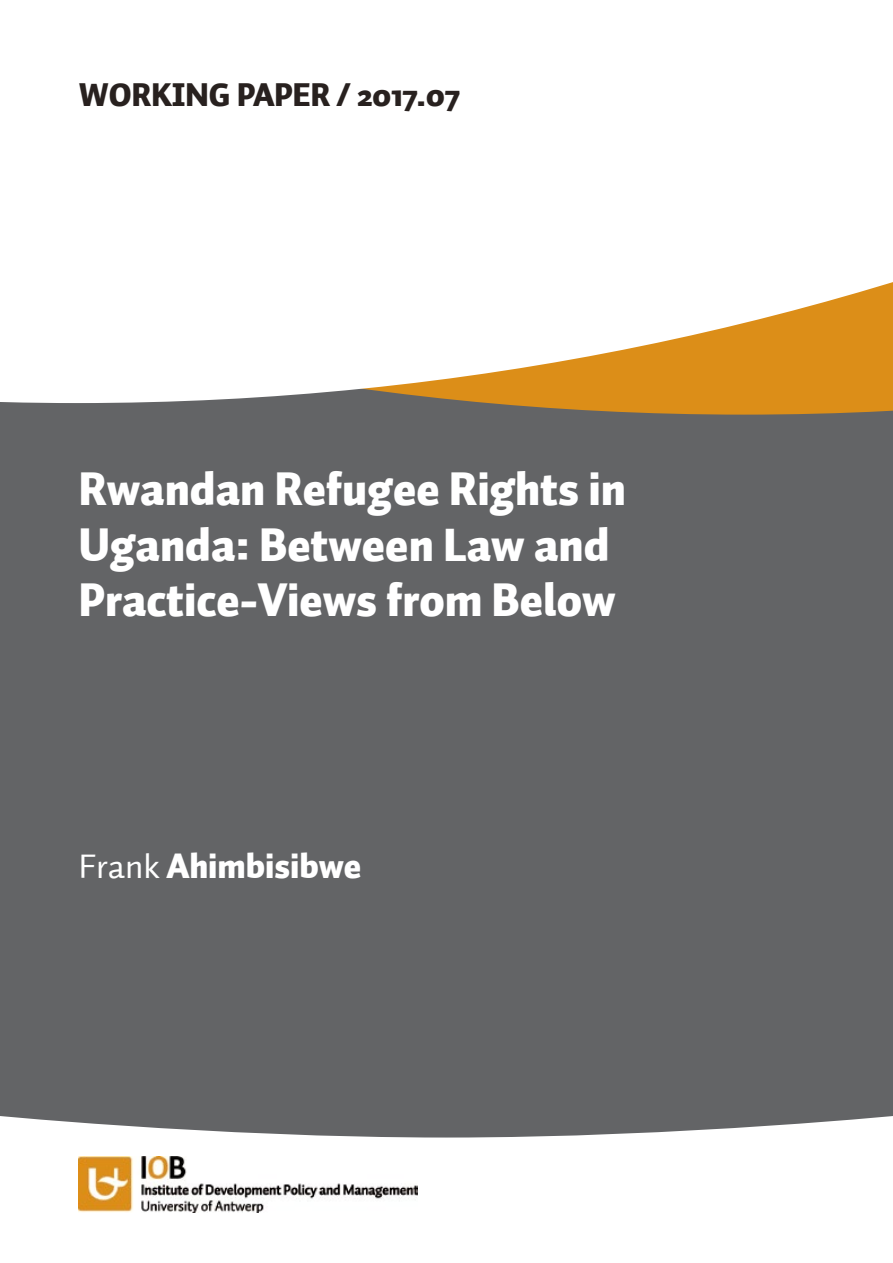
<style>
.page{position:relative;width:893px;height:1263px;background:#fff}
.page>*{position:absolute;margin:0;border:0;box-sizing:border-box;transform-origin:0 0}
.t1{font:900 46.35px/55.7px "Auto 1";color:#fff}
.t2{font:900 34.8px "Auto 1";color:#fff}
.t3{font:900 32.4px "Auto 1";color:#28211f}
.s1{font-weight:400}
</style>
<div class="page">
<div style="left:0;top:415px;width:893px;height:696px;background:#636466"></div>
<svg style="left:0;top:403px;width:893px;height:12px;background:#8a714c"></svg>
<svg style="left:0;top:282px;width:893px;height:121px"></svg>
<svg style="left:0;top:1111px;width:893px;height:101px"></svg>
<img style="left:79px;top:1157px;width:338px;height:56px">
<p class="t3" style="left:79px;top:73px;width:383px">WORKING PAPER / 2017.07</p>
<p class="t1" style="left:79px;top:463px;width:549px">Rwandan Refugee Rights in<br>Uganda: Between Law and<br>Practice-Views from Below</p>
<p class="t2" style="left:79px;top:843px;width:284px"><span class="s1">Frank</span> Ahimbisibwe</p>
</div>
